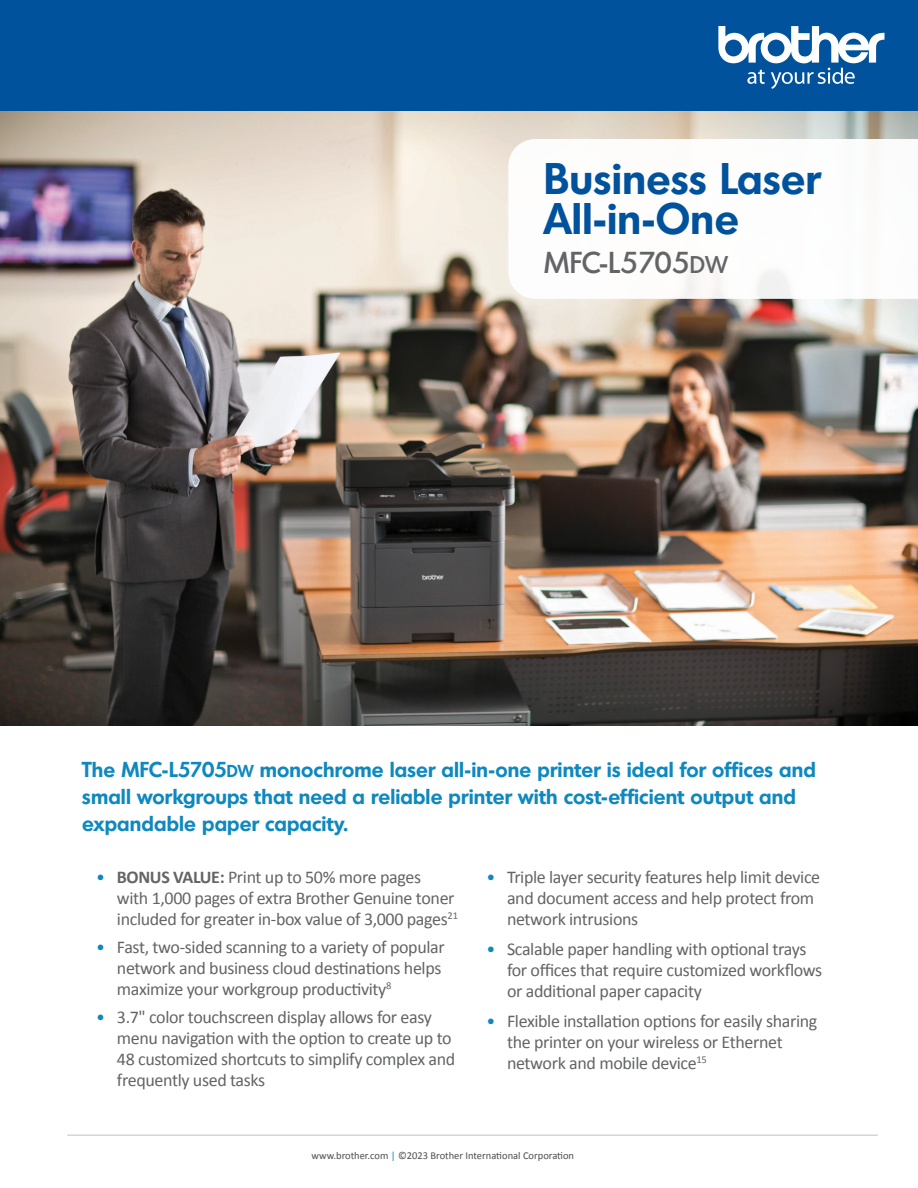
<style>
.page{position:relative;width:918px;height:1188px;background:#fff}
.page>*{position:absolute;margin:0;border:0;box-sizing:border-box;transform-origin:0 0}
.t1{font:600 43.05px/39.6px "Montreal TS";letter-spacing:.01em;color:#00529c}
.t2{font:29.4px "Montreal TS Medium SC800";letter-spacing:.01em;color:#636466}
.t3{font:600 21px/27px "Montreal TS";letter-spacing:.005em;color:#0e88be}
.t4{font:18px/21px "Calibri";letter-spacing:-.02em;color:#636466}
.t5{font:10.5px "Calibri";color:#4d4d4f}
.s1{font-size:23.55px}
.s2{font-family:"Montreal TS Demi Bold SC800";font-weight:400;font-size:16.8px}
.s3{color:#0e88be}
.s4{font-weight:700}
</style>
<div class="page">
<img style="left:0;top:111px;width:918px;height:615px">
<div style="left:0;top:0;width:918px;height:111px;background:#00529c"></div>
<svg style="left:718px;top:26px;width:167px;height:63px"></svg>
<svg style="left:508px;top:139px;width:410px;height:160px"></svg>
<hr style="left:67px;top:1135px;width:811px;height:1px;background:#bcbec0">
<h1 class="t1" style="left:544px;top:157px;width:278px">Business Laser<br>All-in-One</h1>
<h2 class="t2" style="left:544px;top:243px;width:185px">MFC-L5705<span class="s1">dw</span></h2>
<p class="t3" style="left:82px;top:756px;width:735px">The MFC-L5705<span class="s2">dw</span> monochrome laser all-in-one printer is ideal for offices and small workgroups that need a reliable printer with cost-efficient output and expandable paper capacity.</p>
<p class="t4" style="left:117px;top:867px;width:343px;text-indent:-21px"><span class="s3">•</span> <span class="s4">BONUS VALUE:</span> Print up to 50% more pages<br>with 1,000 pages of extra Brother Genuine toner included for greater in-box value of 3,000 pages<sup>21</sup></p>
<p class="t4" style="left:117px;top:937px;width:329px;text-indent:-21px"><span class="s3">•</span> Fast, two-sided scanning to a variety of popular network and business cloud destinations helps maximize your workgroup productivity<sup>8</sup></p>
<p class="t4" style="left:117px;top:1006px;width:340px;text-indent:-21px"><span class="s3">•</span> 3.7" color touchscreen display allows for easy menu navigation with the option to create up to 48 customized shortcuts to simplify complex and frequently used tasks</p>
<p class="t4" style="left:507px;top:867px;width:315px;text-indent:-21px"><span class="s3">•</span> Triple layer security features help limit device and document access and help protect from network intrusions</p>
<p class="t4" style="left:507px;top:939px;width:317px;text-indent:-21px"><span class="s3">•</span> Scalable paper handling with optional trays for offices that require customized workflows or additional paper capacity</p>
<p class="t4" style="left:507px;top:1011px;width:312px;text-indent:-21px"><span class="s3">•</span> Flexible installation options for easily sharing the printer on your wireless or Ethernet network and mobile device<sup>15</sup></p>
<p class="t5" style="left:312px;top:1149px;width:264px">www.brother.com <span class="s3">|</span> ©2023 Brother International Corporation</p>
</div>
